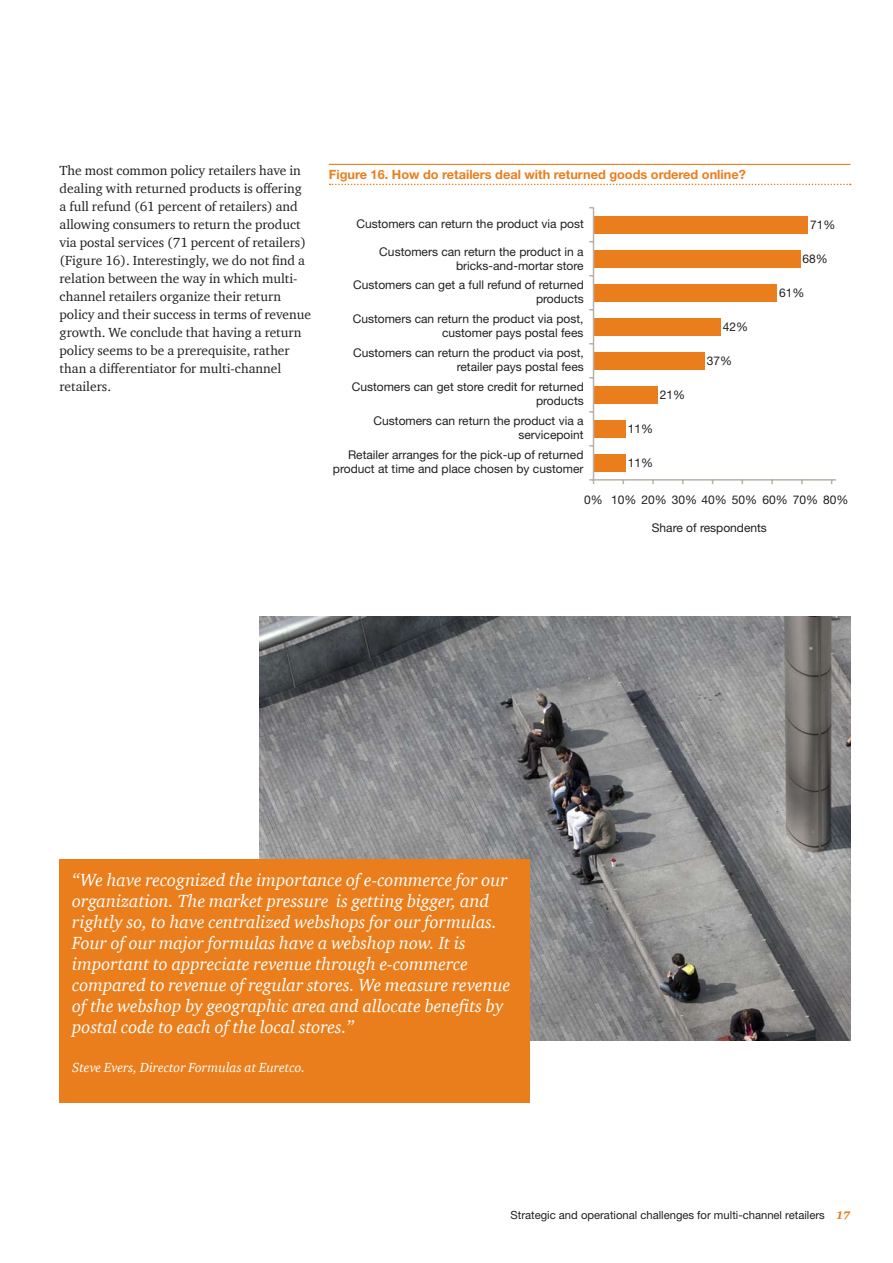
<style>
.page{position:relative;width:893px;height:1263px;background:#fff}
.page>*{position:absolute;margin:0;border:0;box-sizing:border-box;transform-origin:0 0}
.t1{font:italic 18px/21px "Charter ITC Com";color:#fff}
.t2{font:13.5px/18px "Charter ITC Com";color:#231f20}
.t3{font:italic 13.5px "Charter ITC Com";color:#fff}
.t4{font:700 12.75px "Helvetica Neue";color:#ea7e1d}
.t5{font:12px/14px "Helvetica Neue";color:#231f20;text-align:right}
.t6{font:11.25px "Helvetica Neue";color:#231f20}
.s1{font-family:"Charter ITC Com";font-weight:900;font-style:italic;color:#ea7e1d}
</style>
<div class="page">
<hr style="left:329px;top:164px;width:521px;height:1px;background:#ea7e1d">
<svg style="left:330px;top:184px;width:521px;height:1px"></svg>
<svg style="left:589px;top:207px;width:247px;height:277px"></svg>
<img style="left:260px;top:616px;width:590px;height:424px">
<div style="left:60px;top:859px;width:470px;height:244px;background:#ea7e1d"></div>
<p class="t2" style="left:60px;top:161px;width:253px">The most common policy retailers have in dealing with returned products is offering a full refund (61 percent of retailers) and allowing consumers to return the product via postal services (71 percent of retailers) (Figure 16). Interestingly, we do not find a relation between the way in which multi&shy;channel retailers organize their return policy and their success in terms of revenue growth. We conclude that having a return policy seems to be a prerequisite, rather than a differentiator for multi-channel retailers.</p>
<p class="t4" style="left:329px;top:166px;width:418px">Figure 16. How do retailers deal with returned goods ordered online?</p>
<p class="t5" style="left:356px;top:216px;width:229px">Customers can return the product via post</p>
<p class="t5" style="left:379px;top:245px;width:206px">Customers can return the product in a bricks-and-mortar store</p>
<p class="t5" style="left:353px;top:277px;width:232px">Customers can get a full refund of returned products</p>
<p class="t5" style="left:353px;top:311px;width:232px">Customers can return the product via post, customer pays postal fees</p>
<p class="t5" style="left:353px;top:345px;width:232px">Customers can return the product via post, retailer pays postal fees</p>
<p class="t5" style="left:352px;top:380px;width:234px">Customers can get store credit for returned products</p>
<p class="t5" style="left:374px;top:414px;width:212px">Customers can return the product via a servicepoint</p>
<p class="t5" style="left:333px;top:447px;width:252px">Retailer arranges for the pick-up of returned product at time and place chosen by customer</p>
<p class="t5" style="left:660px;top:388px;width:27px">21%</p>
<p class="t5" style="left:628px;top:422px;width:27px">11%</p>
<p class="t5" style="left:628px;top:456px;width:27px">11%</p>
<p class="t5" style="left:723px;top:320px;width:27px">42%</p>
<p class="t5" style="left:707px;top:354px;width:27px">37%</p>
<p class="t5" style="left:810px;top:217px;width:27px">71%</p>
<p class="t5" style="left:803px;top:251px;width:27px">68%</p>
<p class="t5" style="left:779px;top:285px;width:27px">61%</p>
<p class="t5" style="left:584px;top:492px;width:266px">0% 10% 20% 30% 40% 50% 60% 70% 80%</p>
<p class="t5" style="left:652px;top:521px;width:117px">Share of respondents</p>
<p class="t1" style="left:72px;top:869px;width:439px">“We have recognized the importance of e-commerce for our organization. The market pressure is getting bigger, and rightly so, to have centralized webshops for our formulas.<br>Four of our major formulas have a webshop now. It is important to appreciate revenue through e-commerce compared to revenue of regular stores. We measure revenue of the webshop by geographic area and allocate benefits by postal code to each of the local stores.”</p>
<p class="t3" style="left:72px;top:1059px;width:234px">Steve Evers, Director Formulas at Euretco.</p>
<p class="t6" style="left:511px;top:1209px;width:341px">Strategic and operational challenges for multi-channel retailers <span class="s1">17</span></p>
</div>
